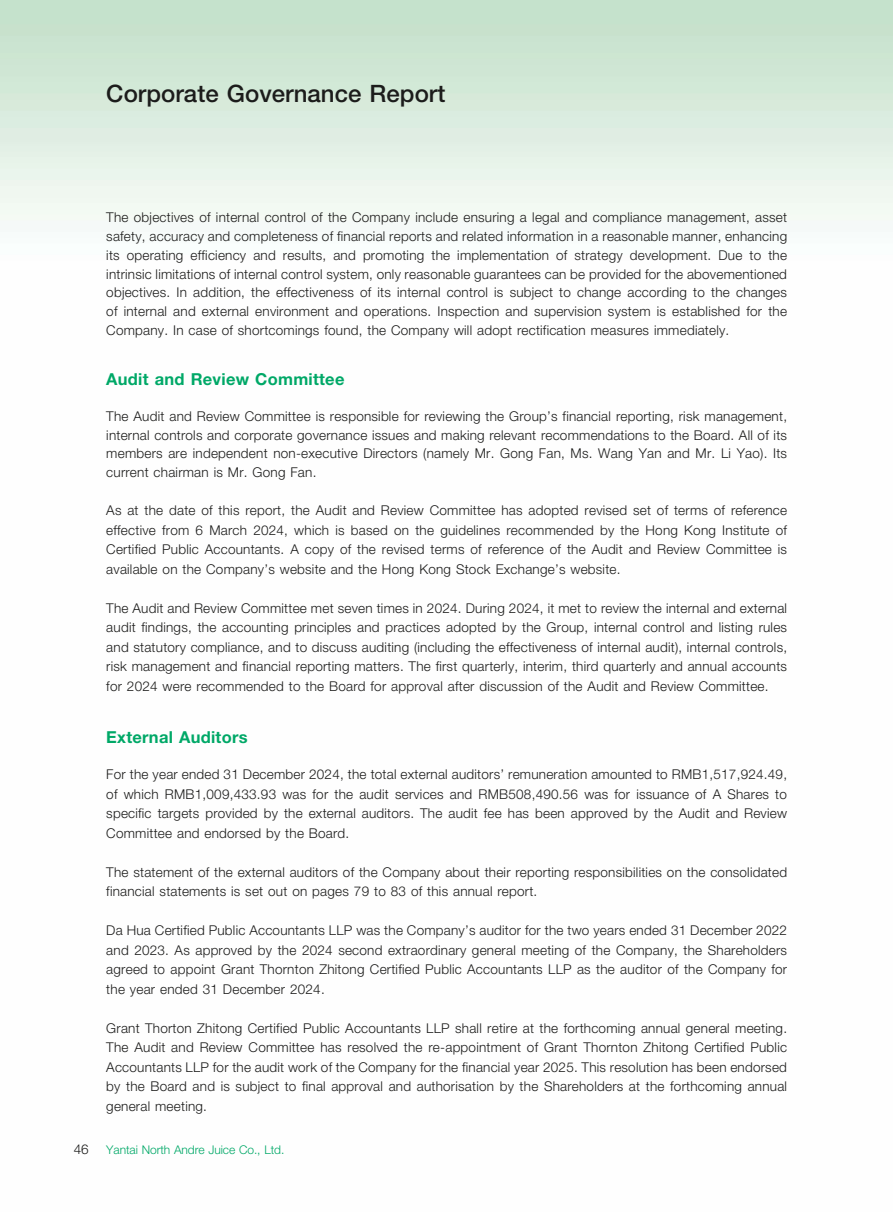
<style>
.page{position:relative;width:893px;height:1212px;background:#fff}
.page>*{position:absolute;margin:0;border:0;box-sizing:border-box;transform-origin:0 0}
.t1{font:500 24px "Helvetica Neue LT Pro";color:#1c1c1b}
.t2{font:700 16.5px "Helvetica Neue LT Pro";letter-spacing:.015em;color:#00a867}
.t3{font:300 13.5px/19.5px "Helvetica Neue LT Pro";letter-spacing:.015em;color:#1c1c1b;text-align:justify}
.t4{font:300 12px "Helvetica Neue LT Pro";letter-spacing:-.005em;color:#00a867}
</style>
<div class="page">
<h1 class="t1" style="left:106px;top:79px;width:341px">Corporate Governance Report</h1>
<p class="t3" style="left:106px;top:208px;width:682px;line-height:18.8px">The objectives of internal control of the Company include ensuring a legal and compliance management, asset safety, accuracy and completeness of financial reports and related information in a reasonable manner, enhancing its operating efficiency and results, and promoting the implementation of strategy development. Due to the intrinsic limitations of internal control system, only reasonable guarantees can be provided for the abovementioned objectives. In addition, the effectiveness of its internal control is subject to change according to the changes of internal and external environment and operations. Inspection and supervision system is established for the Company. In case of shortcomings found, the Company will adopt rectification measures immediately.</p>
<p class="t2" style="left:106px;top:369px;width:240px">Audit and Review Committee</p>
<p class="t3" style="left:106px;top:406px;width:682px;line-height:18.8px">The Audit and Review Committee is responsible for reviewing the Group’s financial reporting, risk management, internal controls and corporate governance issues and making relevant recommendations to the Board. All of its members are independent non-executive Directors (namely Mr. Gong Fan, Ms. Wang Yan and Mr. Li Yao). Its current chairman is Mr. Gong Fan.</p>
<p class="t3" style="left:106px;top:500px;width:682px">As at the date of this report, the Audit and Review Committee has adopted revised set of terms of reference effective from 6 March 2024, which is based on the guidelines recommended by the Hong Kong Institute of Certified Public Accountants. A copy of the revised terms of reference of the Audit and Review Committee is available on the Company’s website and the Hong Kong Stock Exchange’s website.</p>
<p class="t3" style="left:106px;top:598px;width:682px">The Audit and Review Committee met seven times in 2024. During 2024, it met to review the internal and external audit findings, the accounting principles and practices adopted by the Group, internal control and listing rules and statutory compliance, and to discuss auditing (including the effectiveness of internal audit), internal controls, risk management and financial reporting matters. The first quarterly, interim, third quarterly and annual accounts for 2024 were recommended to the Board for approval after discussion of the Audit and Review Committee.</p>
<p class="t2" style="left:106px;top:726px;width:143px">External Auditors</p>
<p class="t3" style="left:106px;top:764px;width:682px">For the year ended 31 December 2024, the total external auditors’ remuneration amounted to RMB1,517,924.49, of which RMB1,009,433.93 was for the audit services and RMB508,490.56 was for issuance of A Shares to specific targets provided by the external auditors. The audit fee has been approved by the Audit and Review Committee and endorsed by the Board.</p>
<p class="t3" style="left:106px;top:862px;width:682px">The statement of the external auditors of the Company about their reporting responsibilities on the consolidated financial statements is set out on pages 79 to 83 of this annual report.</p>
<p class="t3" style="left:106px;top:920px;width:682px">Da Hua Certified Public Accountants LLP was the Company’s auditor for the two years ended 31 December 2022 and 2023. As approved by the 2024 second extraordinary general meeting of the Company, the Shareholders agreed to appoint Grant Thornton Zhitong Certified Public Accountants LLP as the auditor of the Company for the year ended 31 December 2024.</p>
<p class="t3" style="left:106px;top:1018px;width:682px">Grant Thorton Zhitong Certified Public Accountants LLP shall retire at the forthcoming annual general meeting.<br>The Audit and Review Committee has resolved the re-appointment of Grant Thornton Zhitong Certified Public Accountants LLP for the audit work of the Company for the financial year 2025. This resolution has been endorsed by the Board and is subject to final approval and authorisation by the Shareholders at the forthcoming annual general meeting.</p>
<p class="t3" style="left:74px;top:1138px;width:16px">46</p>
<p class="t4" style="left:106px;top:1142px;width:180px">Yantai North Andre Juice Co., Ltd.</p>
</div>
